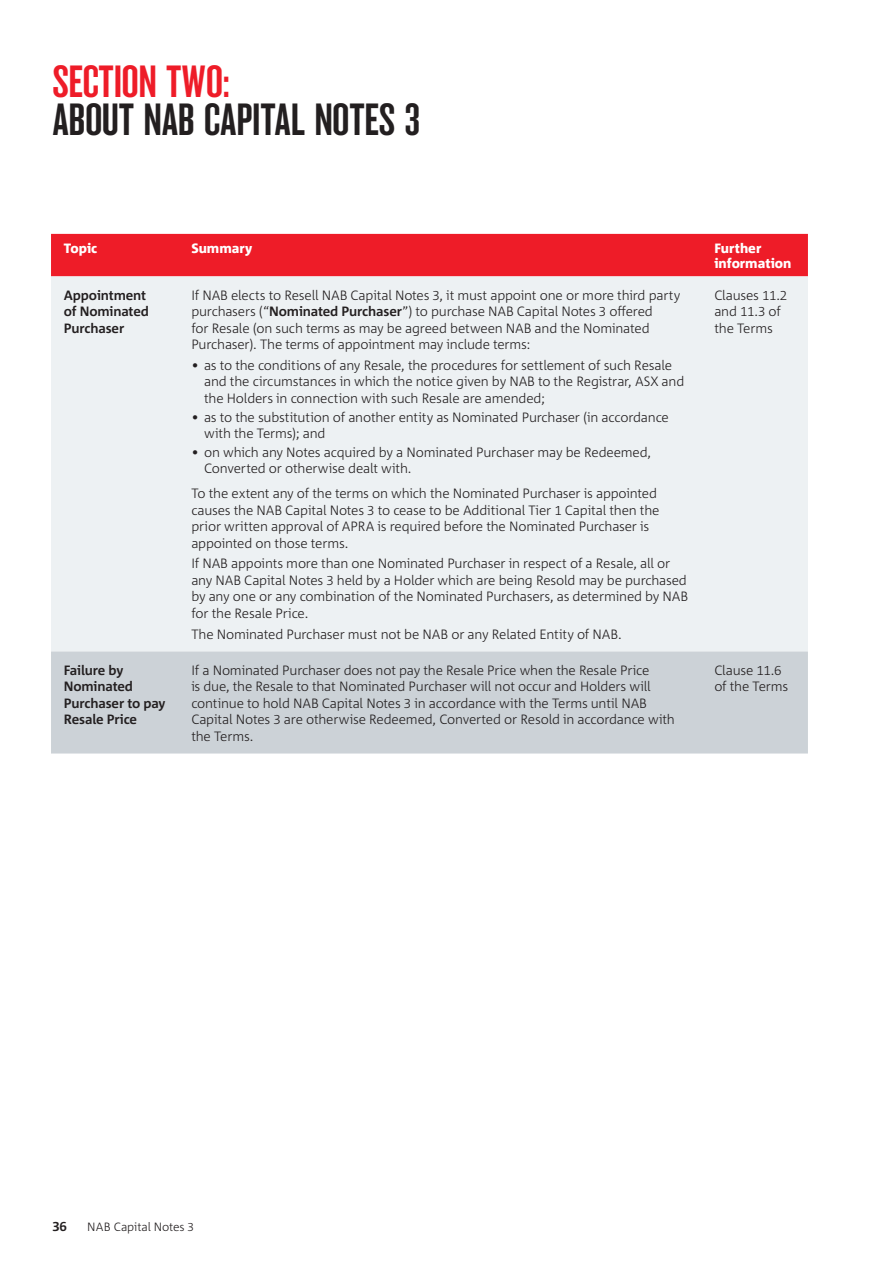
<style>
.page{position:relative;width:893px;height:1263px;background:#fff}
.page>*{position:absolute;margin:0;border:0;box-sizing:border-box;transform-origin:0 0}
.t1{font:42px "NAB Impact";color:#231f20}
.t2{font:42px "NAB Impact";color:#ee1c28}
.t3{font:300 13.5px/16.5px "Corpid C1";letter-spacing:-.015em;color:#231f20}
.t4{font:700 13.5px/16.5px "Corpid C1";letter-spacing:-.01em;color:#231f20}
.t5{font:800 13.5px/15px "Corpid C1";color:#fff}
.t6{font:300 12px "Corpid C1";letter-spacing:-.005em;color:#231f20}
.s1{font-weight:700}
</style>
<div class="page">
<div style="left:51px;top:234px;width:757px;height:42px;background:#ee1c28"></div>
<div style="left:51px;top:276px;width:757px;height:375px;background:#edf1f3"></div>
<div style="left:51px;top:651px;width:757px;height:102px;background:#ccd2d7"></div>
<h1 class="t2" style="left:52px;top:64px;width:179px">SECTION TWO:</h1>
<h1 class="t1" style="left:52px;top:101px;width:369px">ABOUT NAB CAPITAL NOTES 3</h1>
<p class="t5" style="left:64px;top:240px;width:35px">Topic</p>
<p class="t5" style="left:191px;top:240px;width:62px">Summary</p>
<p class="t5" style="left:714px;top:240px;width:79px">Further information</p>
<p class="t4" style="left:64px;top:286px;width:87px">Appointment of Nominated<br>Purchaser</p>
<p class="t3" style="left:191px;top:286px;width:490px">If NAB elects to Resell NAB Capital Notes 3, it must appoint one or more third party purchasers (“<span class="s1">Nominated Purchaser</span>”) to purchase NAB Capital Notes 3 offered<br>for Resale (on such terms as may be agreed between NAB and the Nominated Purchaser). The terms of appointment may include terms:</p>
<p class="t3" style="left:204px;top:357px;width:482px;text-indent:-13px">• as to the conditions of any Resale, the procedures for settlement of such Resale and the circumstances in which the notice given by NAB to the Registrar, ASX and the Holders in connection with such Resale are amended;</p>
<p class="t3" style="left:204px;top:408px;width:466px;text-indent:-13px">• as to the substitution of another entity as Nominated Purchaser (in accordance with the Terms); and</p>
<p class="t3" style="left:204px;top:443px;width:449px;text-indent:-13px">• on which any Notes acquired by a Nominated Purchaser may be Redeemed,<br>Converted or otherwise dealt with.</p>
<p class="t3" style="left:191px;top:485px;width:470px">To the extent any of the terms on which the Nominated Purchaser is appointed causes the NAB Capital Notes 3 to cease to be Additional Tier 1 Capital then the prior written approval of APRA is required before the Nominated Purchaser is appointed on those terms.</p>
<p class="t3" style="left:191px;top:555px;width:498px">If NAB appoints more than one Nominated Purchaser in respect of a Resale, all or any NAB Capital Notes 3 held by a Holder which are being Resold may be purchased by any one or any combination of the Nominated Purchasers, as determined by NAB for the Resale Price.</p>
<p class="t3" style="left:191px;top:625px;width:432px">The Nominated Purchaser must not be NAB or any Related Entity of NAB.</p>
<p class="t3" style="left:714px;top:286px;width:74px">Clauses 11.2 and 11.3 of the Terms</p>
<p class="t4" style="left:64px;top:661px;width:103px">Failure by<br>Nominated<br>Purchaser to pay<br>Resale Price</p>
<p class="t3" style="left:191px;top:661px;width:485px">If a Nominated Purchaser does not pay the Resale Price when the Resale Price<br>is due, the Resale to that Nominated Purchaser will not occur and Holders will continue to hold NAB Capital Notes 3 in accordance with the Terms until NAB Capital Notes 3 are otherwise Redeemed, Converted or Resold in accordance with the Terms.</p>
<p class="t3" style="left:714px;top:661px;width:75px">Clause 11.6 of the Terms</p>
<p class="t4" style="left:52px;top:1217px;width:16px">36</p>
<p class="t6" style="left:87px;top:1219px;width:108px">NAB Capital Notes 3</p>
</div>
